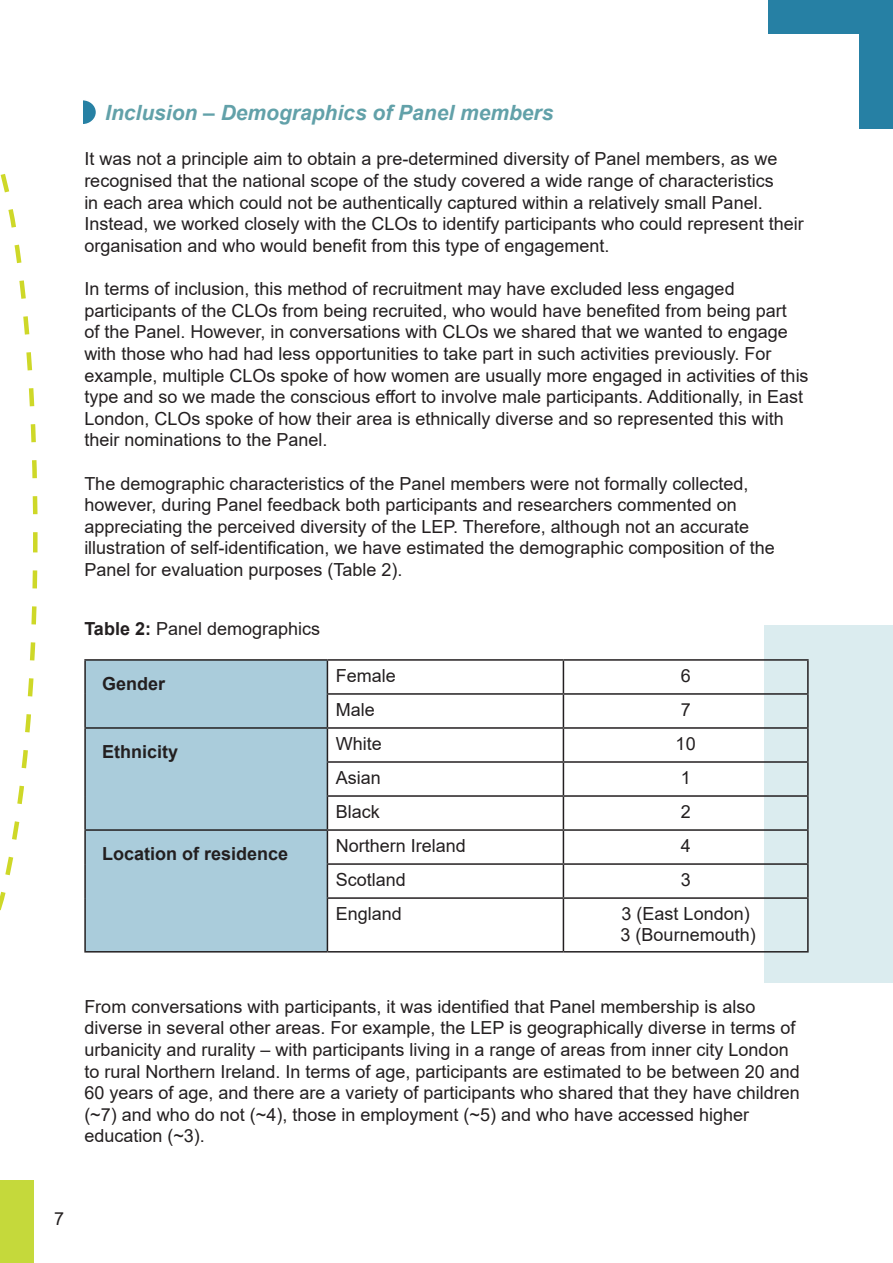
<style>
.page{position:relative;width:893px;height:1263px;background:#fff}
.page>*{position:absolute;margin:0;border:0;box-sizing:border-box;transform-origin:0 0}
.t1{font:italic 700 21px "Arial";color:#62a1a9}
.t2{font:18px/21.6px "Arial";color:#231f20}
.t3{font:700 18px "Arial";color:#231f20}
.s1{font-weight:700}
</style>
<div class="page">
<hr style="left:0;top:0;width:1px;height:129px;background:#2680a4">
<div style="left:769px;top:0;width:123px;height:33px;background:#2680a4"></div>
<div style="left:860px;top:0;width:33px;height:129px;background:#2680a4"></div>
<div style="left:0;top:1180px;width:33px;height:83px;background:#c5d93b"></div>
<div style="left:764px;top:625px;width:129px;height:358px;background:#dbecef"></div>
<div style="left:69px;top:100px;width:27px;height:25px;background:#2781a4;border-radius:50%"></div>
<div style="left:68px;top:99px;width:29px;height:27px;border:2px solid #fff;border-radius:50%"></div>
<div style="left:50px;top:92px;width:33px;height:34px;background:#fff"></div>
<svg style="left:0;top:106px;width:38px;height:805px"></svg>
<div style="left:86px;top:661px;width:241px;height:290px;background:#aaccdb"></div>
<hr style="left:84px;top:659px;width:243px;height:2px;background:#231f20">
<hr style="left:84px;top:661px;width:2px;height:33px;background:#231f20">
<hr style="left:327px;top:659px;width:236px;height:2px;background:#231f20">
<hr style="left:327px;top:661px;width:1px;height:32px;background:#231f20">
<hr style="left:563px;top:659px;width:246px;height:2px;background:#231f20">
<hr style="left:563px;top:661px;width:1px;height:32px;background:#231f20">
<hr style="left:807px;top:661px;width:2px;height:32px;background:#231f20">
<hr style="left:84px;top:694px;width:2px;height:33px;background:#231f20">
<hr style="left:327px;top:693px;width:236px;height:2px;background:#231f20">
<hr style="left:327px;top:695px;width:1px;height:32px;background:#231f20">
<hr style="left:563px;top:693px;width:246px;height:2px;background:#231f20">
<hr style="left:563px;top:695px;width:1px;height:32px;background:#231f20">
<hr style="left:807px;top:695px;width:2px;height:32px;background:#231f20">
<hr style="left:84px;top:727px;width:243px;height:2px;background:#231f20">
<hr style="left:84px;top:729px;width:2px;height:33px;background:#231f20">
<hr style="left:327px;top:727px;width:236px;height:2px;background:#231f20">
<hr style="left:327px;top:729px;width:1px;height:32px;background:#231f20">
<hr style="left:563px;top:727px;width:246px;height:2px;background:#231f20">
<hr style="left:563px;top:729px;width:1px;height:32px;background:#231f20">
<hr style="left:807px;top:729px;width:2px;height:32px;background:#231f20">
<hr style="left:84px;top:762px;width:2px;height:34px;background:#231f20">
<hr style="left:327px;top:761px;width:236px;height:2px;background:#231f20">
<hr style="left:327px;top:763px;width:1px;height:32px;background:#231f20">
<hr style="left:563px;top:761px;width:246px;height:2px;background:#231f20">
<hr style="left:563px;top:763px;width:1px;height:32px;background:#231f20">
<hr style="left:807px;top:763px;width:2px;height:32px;background:#231f20">
<hr style="left:84px;top:796px;width:2px;height:33px;background:#231f20">
<hr style="left:327px;top:795px;width:236px;height:2px;background:#231f20">
<hr style="left:327px;top:797px;width:1px;height:32px;background:#231f20">
<hr style="left:563px;top:795px;width:246px;height:2px;background:#231f20">
<hr style="left:563px;top:797px;width:1px;height:32px;background:#231f20">
<hr style="left:807px;top:797px;width:2px;height:32px;background:#231f20">
<hr style="left:84px;top:829px;width:243px;height:2px;background:#231f20">
<hr style="left:84px;top:831px;width:2px;height:33px;background:#231f20">
<hr style="left:327px;top:829px;width:236px;height:2px;background:#231f20">
<hr style="left:327px;top:831px;width:1px;height:32px;background:#231f20">
<hr style="left:563px;top:829px;width:246px;height:2px;background:#231f20">
<hr style="left:563px;top:831px;width:1px;height:32px;background:#231f20">
<hr style="left:807px;top:831px;width:2px;height:32px;background:#231f20">
<hr style="left:84px;top:864px;width:2px;height:34px;background:#231f20">
<hr style="left:327px;top:863px;width:236px;height:2px;background:#231f20">
<hr style="left:327px;top:865px;width:1px;height:32px;background:#231f20">
<hr style="left:563px;top:863px;width:246px;height:2px;background:#231f20">
<hr style="left:563px;top:865px;width:1px;height:32px;background:#231f20">
<hr style="left:807px;top:865px;width:2px;height:32px;background:#231f20">
<hr style="left:84px;top:898px;width:2px;height:53px;background:#231f20">
<hr style="left:327px;top:897px;width:236px;height:2px;background:#231f20">
<hr style="left:327px;top:899px;width:1px;height:52px;background:#231f20">
<hr style="left:563px;top:897px;width:246px;height:2px;background:#231f20">
<hr style="left:563px;top:899px;width:1px;height:52px;background:#231f20">
<hr style="left:807px;top:899px;width:2px;height:52px;background:#231f20">
<hr style="left:84px;top:951px;width:243px;height:1px;background:#231f20">
<hr style="left:327px;top:951px;width:236px;height:1px;background:#231f20">
<hr style="left:563px;top:951px;width:246px;height:1px;background:#231f20">
<p class="t1" style="left:105px;top:99px;width:450px">Inclusion – Demographics of Panel members</p>
<p class="t2" style="left:84px;top:148px;width:721px">It was not a principle aim to obtain a pre-determined diversity of Panel members, as we recognised that the national scope of the study covered a wide range of characteristics<br>in each area which could not be authentically captured within a relatively small Panel.<br>Instead, we worked closely with the CLOs to identify participants who could represent their organisation and who would benefit from this type of engagement.</p>
<p class="t2" style="left:84px;top:278px;width:726px">In terms of inclusion, this method of recruitment may have excluded less engaged participants of the CLOs from being recruited, who would have benefited from being part<br>of the Panel. However, in conversations with CLOs we shared that we wanted to engage with those who had had less opportunities to take part in such activities previously. For example, multiple CLOs spoke of how women are usually more engaged in activities of this type and so we made the conscious effort to involve male participants. Additionally, in East London, CLOs spoke of how their area is ethnically diverse and so represented this with their nominations to the Panel.</p>
<p class="t2" style="left:84px;top:472px;width:692px">The demographic characteristics of the Panel members were not formally collected, however, during Panel feedback both participants and researchers commented on appreciating the perceived diversity of the LEP. Therefore, although not an accurate illustration of self-identification, we have estimated the demographic composition of the Panel for evaluation purposes (Table 2).</p>
<p class="t2" style="left:84px;top:618px;width:237px"><span class="s1">Table 2:</span> Panel demographics</p>
<p class="t3" style="left:102px;top:671px;width:65px">Gender</p>
<p class="t3" style="left:102px;top:739px;width:78px">Ethnicity</p>
<p class="t3" style="left:102px;top:841px;width:188px">Location of residence</p>
<p class="t2" style="left:336px;top:664px;width:62px">Female</p>
<p class="t2" style="left:681px;top:664px;width:12px">6</p>
<p class="t2" style="left:336px;top:698px;width:41px">Male</p>
<p class="t2" style="left:681px;top:698px;width:12px">7</p>
<p class="t2" style="left:336px;top:732px;width:48px">White</p>
<p class="t2" style="left:676px;top:732px;width:22px">10</p>
<p class="t2" style="left:336px;top:766px;width:47px">Asian</p>
<p class="t2" style="left:681px;top:766px;width:12px">1</p>
<p class="t2" style="left:336px;top:800px;width:46px">Black</p>
<p class="t2" style="left:681px;top:800px;width:12px">2</p>
<p class="t2" style="left:336px;top:834px;width:132px">Northern Ireland</p>
<p class="t2" style="left:681px;top:834px;width:12px">4</p>
<p class="t2" style="left:336px;top:868px;width:72px">Scotland</p>
<p class="t2" style="left:681px;top:868px;width:12px">3</p>
<p class="t2" style="left:336px;top:902px;width:68px">England</p>
<p class="t2" style="left:622px;top:902px;width:130px">3 (East London)</p>
<p class="t2" style="left:621px;top:924px;width:137px">3 (Bournemouth)</p>
<p class="t2" style="left:84px;top:995px;width:717px">From conversations with participants, it was identified that Panel membership is also diverse in several other areas. For example, the LEP is geographically diverse in terms of urbanicity and rurality – with participants living in a range of areas from inner city London to rural Northern Ireland. In terms of age, participants are estimated to be between 20 and 60 years of age, and there are a variety of participants who shared that they have children (~7) and who do not (~4), those in employment (~5) and who have accessed higher education (~3).</p>
<p class="t2" style="left:54px;top:1208px;width:12px">7</p>
</div>
